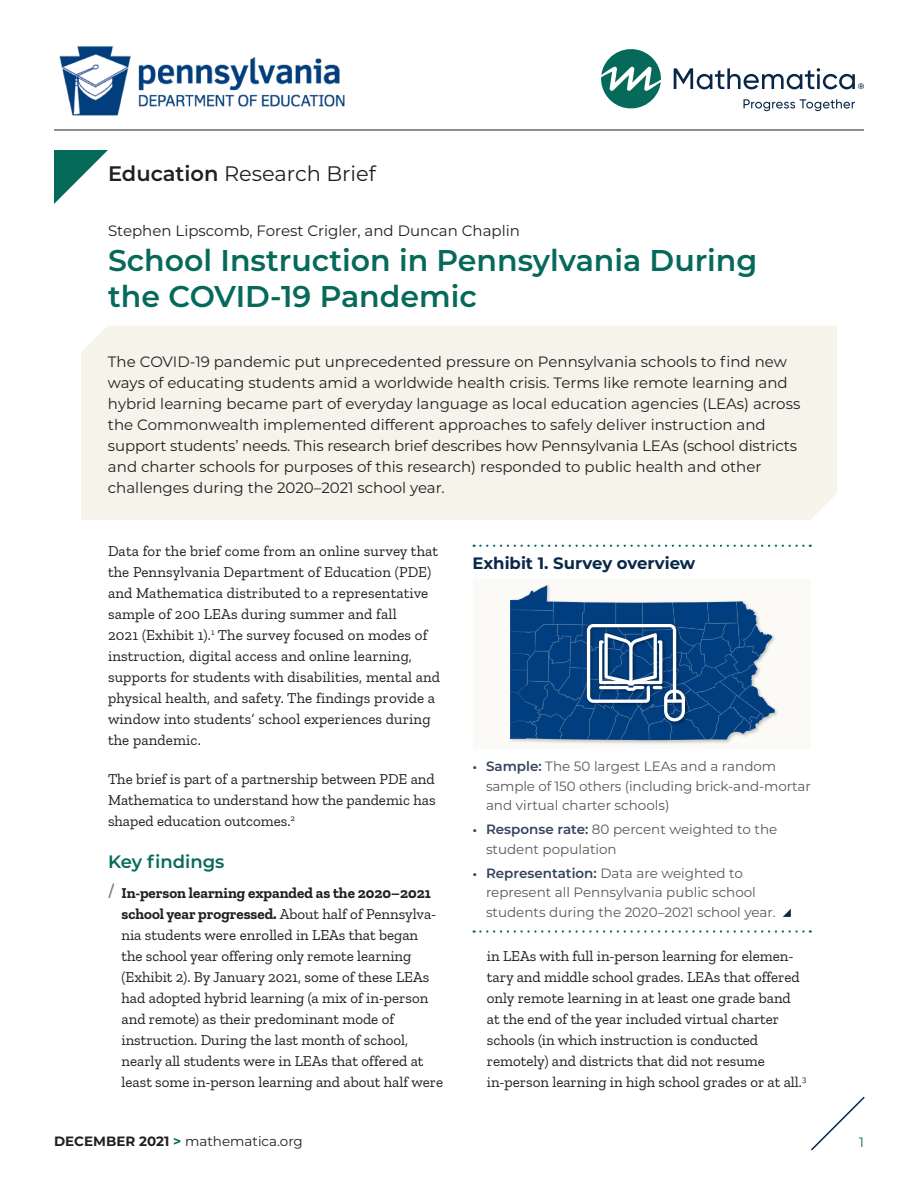
<style>
.page{position:relative;width:918px;height:1188px;background:#fff}
.page>*{position:absolute;margin:0;border:0;box-sizing:border-box;transform-origin:0 0}
.t1{font:600 30px/36px "Montserrat";color:#066a5b}
.t2{font:21px "Montserrat";color:#231f20}
.t3{font:600 18px "Montserrat";color:#066a5b}
.t4{font:700 16.5px "Montserrat";color:#082848}
.t5{font:15px/21px "Zilla Slab";color:#231f20}
.t6{font:15px/21px "Montserrat";color:#231f20}
.t7{font:13.5px/19.5px "Montserrat";color:#57585a}
.t8{font:13.5px "Montserrat";color:#231f20}
.t9{font:13.5px "Montserrat";color:#066a5b}
.s1{font-weight:600}
.s2{font-size:21px;color:#767779}
.s3{font-weight:700}
.s4{font-family:"Zilla Slab";color:#35435f}
.s5{font-weight:600;color:#35435f}
.s6{font-weight:700;color:#066a5b}
</style>
<div class="page">
<svg style="left:811px;top:1096px;width:54px;height:55px"></svg>
<hr style="left:54px;top:130px;width:810px;height:1px;background:#231f20">
<svg style="left:54px;top:150px;width:54px;height:54px"></svg>
<svg style="left:601px;top:49px;width:60px;height:60px"></svg>
<svg style="left:744px;top:99px;width:111px;height:12px"></svg>
<svg style="left:674px;top:68px;width:190px;height:22px"></svg>
<div style="left:81px;top:326px;width:756px;height:194px;background:#f6f3ea"></div>
<svg style="left:474px;top:930px;width:337px;height:3px"></svg>
<svg style="left:783px;top:909px;width:8px;height:8px"></svg>
<svg style="left:474px;top:545px;width:337px;height:2px"></svg>
<div style="left:473px;top:580px;width:338px;height:169px;background:#fbfaf6"></div>
<div style="left:509px;top:584px;width:270px;height:161px;background:#231f20;opacity:.25"></div>
<svg style="left:510px;top:585px;width:265px;height:156px"></svg>
<img style="left:59px;top:46px;width:286px;height:70px">
<p class="t2" style="left:108px;top:159px;width:269px"><span class="s1">Education</span> Research Brief</p>
<p class="t6" style="left:108px;top:220px;width:413px">Stephen Lipscomb, Forest Crigler, and Duncan Chaplin</p>
<h1 class="t1" style="left:108px;top:241px;width:651px">School Instruction in Pennsylvania During the COVID-19 Pandemic</h1>
<p class="t6" style="left:108px;top:351px;width:694px">The COVID-19 pandemic put unprecedented pressure on Pennsylvania schools to find new ways of educating students amid a worldwide health crisis. Terms like remote learning and hybrid learning became part of everyday language as local education agencies (LEAs) across the Commonwealth implemented different approaches to safely deliver instruction and support students’ needs. This research brief describes how Pennsylvania LEAs (school districts and charter schools for purposes of this research) responded to public health and other challenges during the 2020–2021 school year.</p>
<p class="t5" style="left:108px;top:541px;width:334px">Data for the brief come from an online survey that the Pennsylvania Department of Education (PDE) and Mathematica distributed to a representative sample of 200 LEAs during summer and fall<br>2021 (Exhibit 1).<sup>1</sup> The survey focused on modes of instruction, digital access and online learning, supports for students with disabilities, mental and physical health, and safety. The findings provide a window into students’ school experiences during the pandemic.</p>
<p class="t5" style="left:108px;top:769px;width:329px;text-align:justify">The brief is part of a partnership between PDE and Mathematica to understand how the pandemic has shaped education outcomes.<sup>2</sup></p>
<h2 class="t3" style="left:108px;top:849px;width:118px">Key findings</h2>
<p class="t5" style="left:122px;top:883px;width:323px;text-indent:-14px"><span class="s2">/</span> <span class="s3">In-person learning expanded as the 2020–2021 school year progressed.</span> About half of Pennsylva&shy;nia students were enrolled in LEAs that began<br>the school year offering only remote learning (Exhibit 2). By January 2021, some of these LEAs had adopted hybrid learning (a mix of in-person and remote) as their predominant mode of instruction. During the last month of school, nearly all students were in LEAs that offered at least some in-person learning and about half were</p>
<p class="t4" style="left:472px;top:552px;width:224px">Exhibit 1. Survey overview</p>
<p class="t7" style="left:486px;top:756px;width:326px;text-indent:-14px"><span class="s4">•</span> <span class="s5">Sample:</span> The 50 largest LEAs and a random sample of 150 others (including brick-and-mortar and virtual charter schools)</p>
<p class="t7" style="left:486px;top:819px;width:293px;text-indent:-14px"><span class="s4">•</span> <span class="s5">Response rate:</span> 80 percent weighted to the student population</p>
<p class="t7" style="left:486px;top:863px;width:291px;text-indent:-14px"><span class="s4">•</span> <span class="s5">Representation:</span> Data are weighted to represent all Pennsylvania public school students during the 2020–2021 school year.</p>
<p class="t5" style="left:487px;top:946px;width:321px">in LEAs with full in-person learning for elemen&shy;tary and middle school grades. LEAs that offered only remote learning in at least one grade band at the end of the year included virtual charter schools (in which instruction is conducted remotely) and districts that did not resume in-person learning in high school grades or at all.<sup>3</sup></p>
<p class="t8" style="left:54px;top:1132px;width:250px"><span class="s3">DECEMBER 2021</span> <span class="s6">&gt;</span> mathematica.org</p>
<p class="t9" style="left:859px;top:1133px;width:6px">1</p>
</div>
